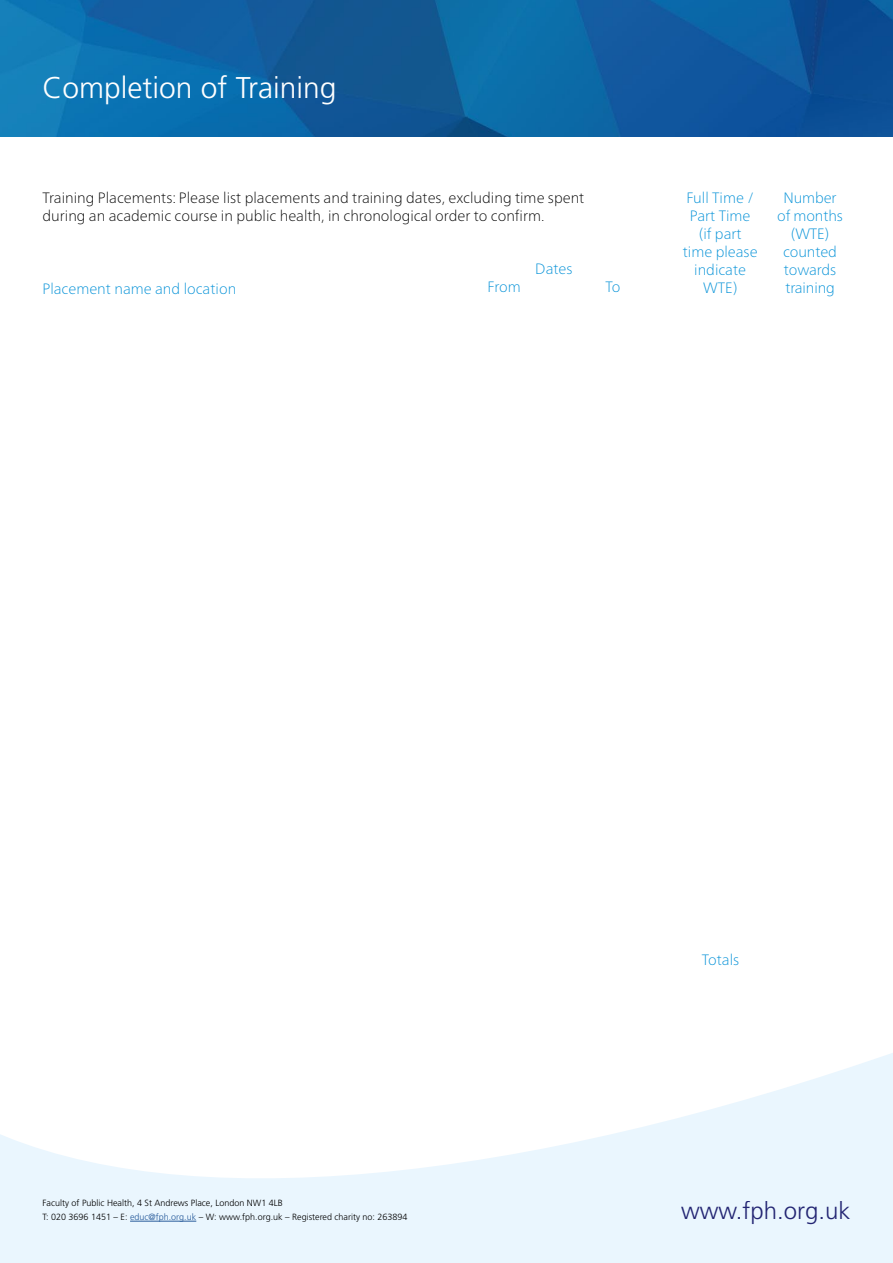
<style>
.page{position:relative;width:893px;height:1263px;background:#fff}
.page>*{position:absolute;margin:0;border:0;box-sizing:border-box;transform-origin:0 0}
.t1{font:300 30px "Frutiger";color:#fff}
.t2{font:300 24px "Frutiger";color:#272774}
.t3{font:100 15px/18px "Frutiger Neue LTW1 G";color:#000}
.t4{font:100 15px/18px "Frutiger Neue LTW1 G";color:#0090d7;text-align:center}
.t5{font:300 9px "Frutiger CE";color:#000}
.s1{color:#275b9b}
</style>
<div class="page">
<img style="left:0;top:0;width:893px;height:136px">
<svg style="left:0;top:1053px;width:893px;height:210px;fill:#eaf6fe"></svg>
<hr style="left:130px;top:1221px;width:66px;height:1px;background:#275b9b">
<p class="t1" style="left:43px;top:71px;width:295px">Completion of Training</p>
<p class="t3" style="left:43px;top:188px;width:543px">Training Placements: Please list placements and training dates, excluding time spent during an academic course in public health, in chronological order to confirm.</p>
<p class="t4" style="left:43px;top:279px;width:195px">Placement name and location</p>
<p class="t4" style="left:535px;top:259px;width:39px">Dates</p>
<p class="t4" style="left:487px;top:277px;width:35px">From</p>
<p class="t4" style="left:605px;top:277px;width:16px">To</p>
<p class="t4" style="left:683px;top:188px;width:76px">Full Time /<br>Part Time (if part time please indicate<br>WTE)</p>
<p class="t4" style="left:777px;top:188px;width:67px">Number of months (WTE) counted towards training</p>
<p class="t5" style="left:43px;top:1198px;width:242px">Faculty of Public Health, 4 St Andrews Place, London NW1 4LB</p>
<p class="t5" style="left:43px;top:1212px;width:367px">T: 020 3696 1451 – E: <span class="s1">educ@fph.org.uk</span> – W: www.fph.org.uk – Registered charity no: 263894</p>
<p class="t4" style="left:702px;top:950px;width:39px">Totals</p>
<h2 class="t2" style="left:681px;top:1197px;width:171px">www.fph.org.uk</h2>
</div>
